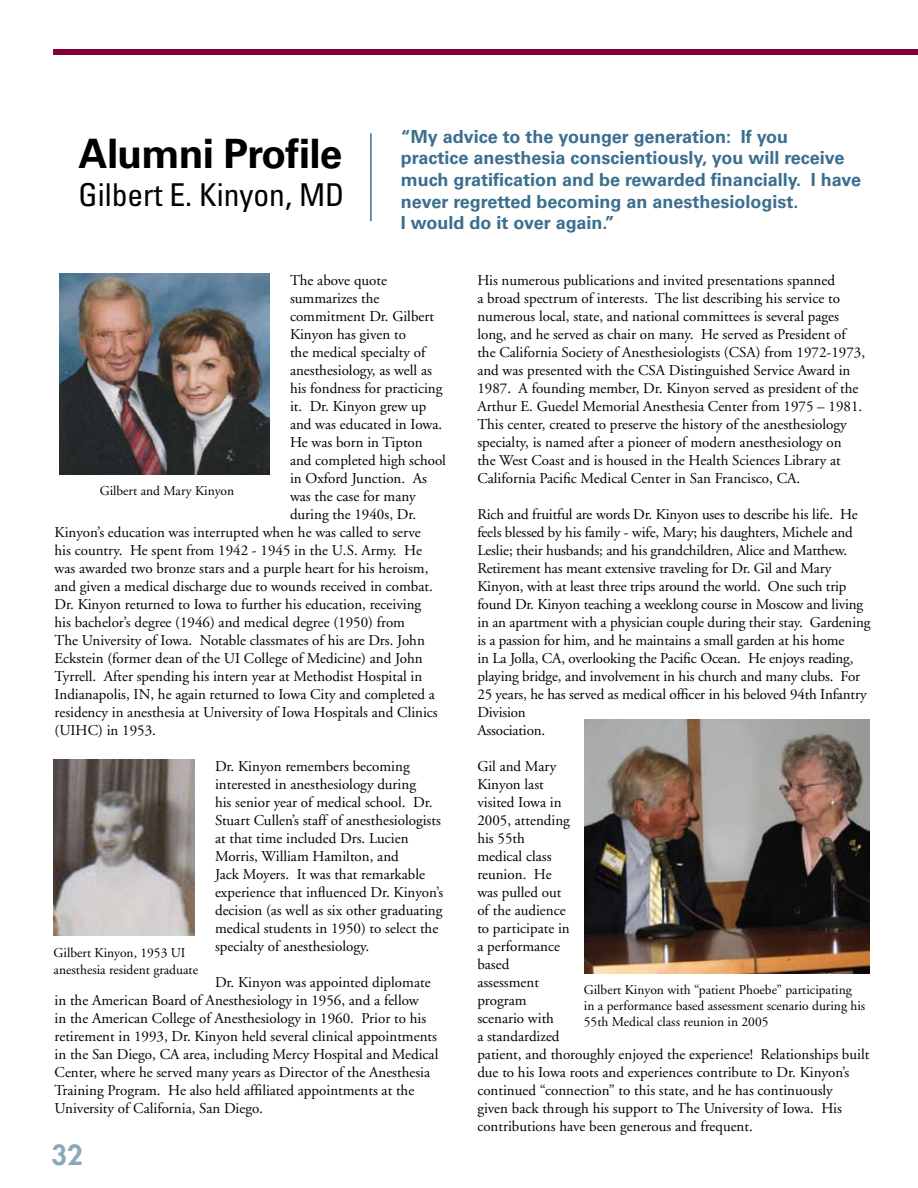
<style>
.page{position:relative;width:918px;height:1188px;background:#fff}
.page>*{position:absolute;margin:0;border:0;box-sizing:border-box;transform-origin:0 0}
.t1{font:700 40.5px "Univers";letter-spacing:-.02em;color:#000}
.t2{font:condensed 31.5px "Univers";color:#000}
.t3{font:800 27px "Futura";color:#89a8bc}
.t4{font:700 18px/21.6px "Univers";color:#3b6e8f}
.t5{font:15px/18px "Adobe Garamond";color:#000}
.t6{font:13.5px/16.2px "Adobe Garamond";color:#000}
</style>
<div class="page">
<div style="left:54px;top:49px;width:864px;height:5px;background:#860038"></div>
<img style="left:59px;top:274px;width:211px;height:200px">
<img style="left:585px;top:719px;width:285px;height:255px">
<img style="left:54px;top:760px;width:141px;height:176px">
<hr style="left:370px;top:133px;width:2px;height:88px;background:#3b6e8f">
<h1 class="t1" style="left:79px;top:130px;width:265px">Alumni Profile</h1>
<h2 class="t2" style="left:79px;top:174px;width:267px">Gilbert E. Kinyon, MD</h2>
<p class="t4" style="left:401px;top:126px;width:462px">“My advice to the younger generation: If you<br>practice anesthesia conscientiously, you will receive much gratification and be rewarded financially. I have never regretted becoming an anesthesiologist.<br>I would do it over again.”</p>
<p class="t5" style="left:290px;top:272px;width:98px">The above quote</p>
<p class="t5" style="left:290px;top:290px;width:91px">summarizes the</p>
<p class="t5" style="left:290px;top:308px;width:146px">commitment Dr. Gilbert</p>
<p class="t5" style="left:290px;top:326px;width:118px">Kinyon has given to</p>
<p class="t5" style="left:290px;top:344px;width:137px">the medical specialty of</p>
<p class="t5" style="left:290px;top:362px;width:143px">anesthesiology, as well as</p>
<p class="t5" style="left:290px;top:380px;width:154px">his fondness for practicing</p>
<p class="t5" style="left:290px;top:398px;width:138px">it. Dr. Kinyon grew up</p>
<p class="t5" style="left:290px;top:416px;width:154px">and was educated in Iowa.</p>
<p class="t5" style="left:290px;top:434px;width:134px">He was born in Tipton</p>
<p class="t5" style="left:290px;top:452px;width:158px">and completed high school</p>
<p class="t5" style="left:290px;top:470px;width:138px">in Oxford Junction. As</p>
<p class="t5" style="left:290px;top:488px;width:127px">was the case for many</p>
<p class="t5" style="left:290px;top:506px;width:128px">during the 1940s, Dr.</p>
<p class="t5" style="left:55px;top:524px;width:368px">Kinyon’s education was interrupted when he was called to serve</p>
<p class="t5" style="left:55px;top:542px;width:369px">his country. He spent from 1942 - 1945 in the U.S. Army. He</p>
<p class="t5" style="left:55px;top:560px;width:375px">was awarded two bronze stars and a purple heart for his heroism,</p>
<p class="t5" style="left:55px;top:578px;width:380px">and given a medical discharge due to wounds received in combat.</p>
<p class="t5" style="left:55px;top:596px;width:368px">Dr. Kinyon returned to Iowa to further his education, receiving</p>
<p class="t5" style="left:55px;top:614px;width:352px">his bachelor’s degree (1946) and medical degree (1950) from</p>
<p class="t5" style="left:55px;top:632px;width:372px">The University of Iowa. Notable classmates of his are Drs. John</p>
<p class="t5" style="left:55px;top:650px;width:370px">Eckstein (former dean of the UI College of Medicine) and John</p>
<p class="t5" style="left:55px;top:668px;width:369px">Tyrrell. After spending his intern year at Methodist Hospital in</p>
<p class="t5" style="left:55px;top:686px;width:382px">Indianapolis, IN, he again returned to Iowa City and completed a</p>
<p class="t5" style="left:55px;top:704px;width:385px">residency in anesthesia at University of Iowa Hospitals and Clinics</p>
<p class="t5" style="left:55px;top:722px;width:103px">(UIHC) in 1953.</p>
<p class="t5" style="left:215px;top:758px;width:230px">Dr. Kinyon remembers becoming interested in anesthesiology during<br>his senior year of medical school. Dr.<br>Stuart Cullen’s staff of anesthesiologists at that time included Drs. Lucien Morris, William Hamilton, and<br>Jack Moyers. It was that remarkable experience that influenced Dr. Kinyon’s decision (as well as six other graduating medical students in 1950) to select the specialty of anesthesiology.</p>
<p class="t5" style="left:55px;top:974px;width:385px;text-indent:160px">Dr. Kinyon was appointed diplomate in the American Board of Anesthesiology in 1956, and a fellow<br>in the American College of Anesthesiology in 1960. Prior to his retirement in 1993, Dr. Kinyon held several clinical appointments in the San Diego, CA area, including Mercy Hospital and Medical Center, where he served many years as Director of the Anesthesia Training Program. He also held affiliated appointments at the University of California, San Diego.</p>
<p class="t6" style="left:100px;top:483px;width:136px">Gilbert and Mary Kinyon</p>
<p class="t6" style="left:54px;top:945px;width:146px">Gilbert Kinyon, 1953 UI anesthesia resident graduate</p>
<h3 class="t3" style="left:52px;top:1137px;width:33px">32</h3>
<p class="t5" style="left:477px;top:272px;width:389px">His numerous publications and invited presentations spanned<br>a broad spectrum of interests. The list describing his service to numerous local, state, and national committees is several pages long, and he served as chair on many. He served as President of the California Society of Anesthesiologists (CSA) from 1972-1973, and was presented with the CSA Distinguished Service Award in 1987. A founding member, Dr. Kinyon served as president of the Arthur E. Guedel Memorial Anesthesia Center from 1975 – 1981.<br>This center, created to preserve the history of the anesthesiology specialty, is named after a pioneer of modern anesthesiology on<br>the West Coast and is housed in the Health Sciences Library at California Pacific Medical Center in San Francisco, CA.</p>
<p class="t5" style="left:477px;top:506px;width:395px">Rich and fruitful are words Dr. Kinyon uses to describe his life. He feels blessed by his family - wife, Mary; his daughters, Michele and Leslie; their husbands; and his grandchildren, Alice and Matthew.<br>Retirement has meant extensive traveling for Dr. Gil and Mary Kinyon, with at least three trips around the world. One such trip found Dr. Kinyon teaching a weeklong course in Moscow and living in an apartment with a physician couple during their stay. Gardening is a passion for him, and he maintains a small garden at his home<br>in La Jolla, CA, overlooking the Pacific Ocean. He enjoys reading, playing bridge, and involvement in his church and many clubs. For 25 years, he has served as medical officer in his beloved 94th Infantry Division<br>Association.</p>
<p class="t5" style="left:477px;top:758px;width:393px">Gil and Mary<br>Kinyon last<br>visited Iowa in<br>2005, attending<br>his 55th<br>medical class<br>reunion. He<br>was pulled out<br>of the audience<br>to participate in<br>a performance<br>based<br>assessment<br>program<br>scenario with<br>a standardized<br>patient, and thoroughly enjoyed the experience! Relationships built due to his Iowa roots and experiences contribute to Dr. Kinyon’s continued “connection” to this state, and he has continuously<br>given back through his support to The University of Iowa. His contributions have been generous and frequent.</p>
<p class="t6" style="left:584px;top:982px;width:283px">Gilbert Kinyon with “patient Phoebe” participating in a performance based assessment scenario during his<br>55th Medical class reunion in 2005</p>
</div>
